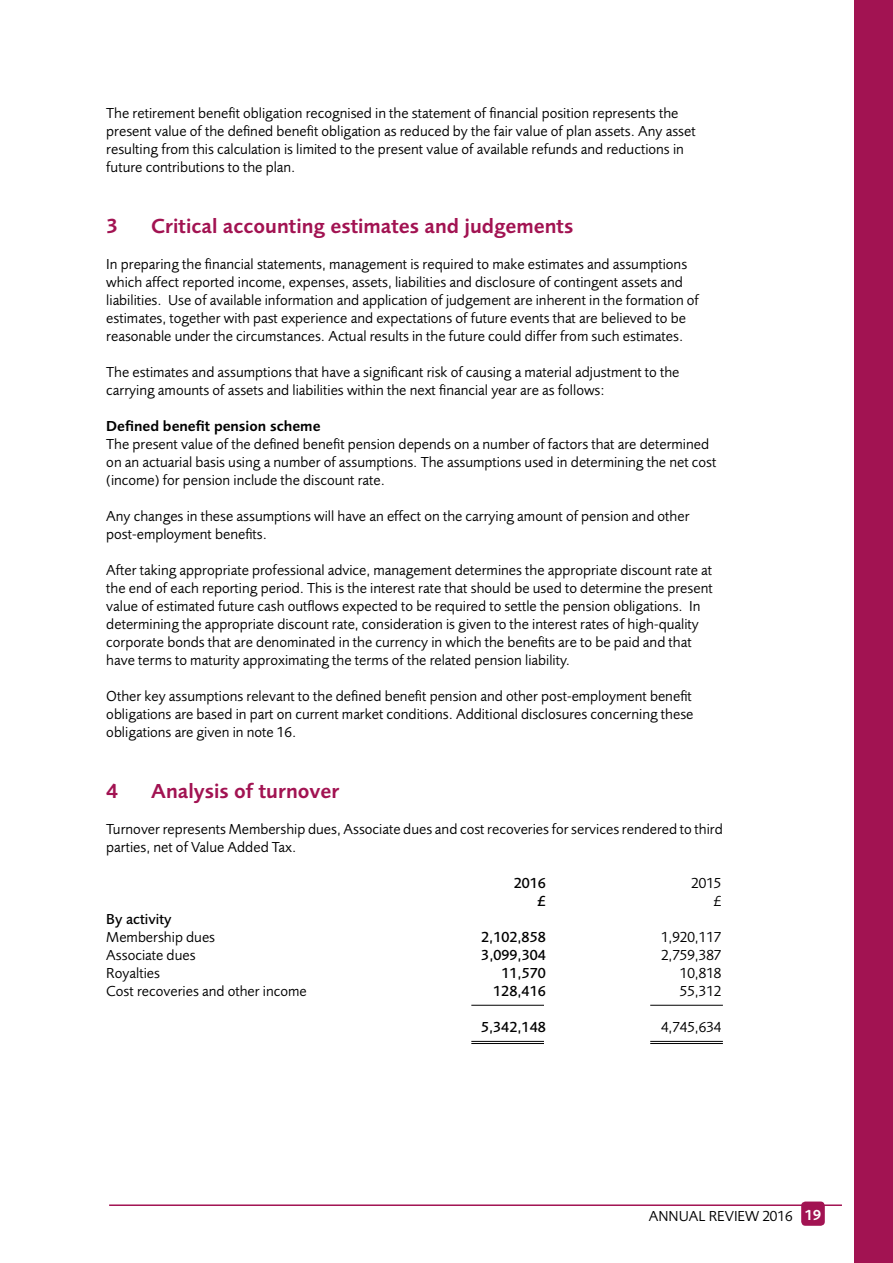
<style>
.page{position:relative;width:893px;height:1263px;background:#fff}
.page>*{position:absolute;margin:0;border:0;box-sizing:border-box;transform-origin:0 0}
.t1{font:600 21px "Foundry Sans";color:#a21352}
.t2{font:15px/18px "Foundry Sans";color:#000}
.t3{font:500 15px "Foundry Sans";color:#000}
.t4{font:600 15px "Foundry Sans";color:#000}
.s1{font-weight:600;color:#fff}
</style>
<div class="page">
<div style="left:801px;top:1201px;width:24px;height:25px;background:#a21352;border-radius:4px"></div>
<hr style="left:109px;top:1204px;width:733px;height:2px;background:#a21352">
<div style="left:855px;top:0;width:38px;height:1263px;background:#a21352"></div>
<hr style="left:471px;top:1005px;width:73px;height:1px;background:#000">
<hr style="left:471px;top:1041px;width:73px;height:1px;background:#000">
<hr style="left:471px;top:1043px;width:73px;height:1px;background:#000">
<hr style="left:650px;top:1043px;width:73px;height:1px;background:#000">
<hr style="left:650px;top:1041px;width:73px;height:1px;background:#000">
<hr style="left:650px;top:1005px;width:73px;height:1px;background:#000">
<p class="t2" style="left:106px;top:104px;width:591px">The retirement benefit obligation recognised in the statement of financial position represents the present value of the defined benefit obligation as reduced by the fair value of plan assets. Any asset resulting from this calculation is limited to the present value of available refunds and reductions in future contributions to the plan.</p>
<h1 class="t1" style="left:106px;top:214px;width:14px">3</h1>
<h1 class="t1" style="left:151px;top:214px;width:424px">Critical accounting estimates and judgements</h1>
<p class="t2" style="left:106px;top:255px;width:594px">In preparing the financial statements, management is required to make estimates and assumptions which affect reported income, expenses, assets, liabilities and disclosure of contingent assets and liabilities. Use of available information and application of judgement are inherent in the formation of estimates, together with past experience and expectations of future events that are believed to be reasonable under the circumstances. Actual results in the future could differ from such estimates.</p>
<p class="t2" style="left:106px;top:363px;width:575px">The estimates and assumptions that have a significant risk of causing a material adjustment to the carrying amounts of assets and liabilities within the next financial year are as follows:</p>
<p class="t4" style="left:106px;top:417px;width:216px">Defined benefit pension scheme</p>
<p class="t2" style="left:106px;top:435px;width:612px">The present value of the defined benefit pension depends on a number of factors that are determined on an actuarial basis using a number of assumptions. The assumptions used in determining the net cost (income) for pension include the discount rate.</p>
<p class="t2" style="left:106px;top:507px;width:585px">Any changes in these assumptions will have an effect on the carrying amount of pension and other post-employment benefits.</p>
<p class="t2" style="left:106px;top:561px;width:608px">After taking appropriate professional advice, management determines the appropriate discount rate at the end of each reporting period. This is the interest rate that should be used to determine the present value of estimated future cash outflows expected to be required to settle the pension obligations. In determining the appropriate discount rate, consideration is given to the interest rates of high-quality corporate bonds that are denominated in the currency in which the benefits are to be paid and that have terms to maturity approximating the terms of the related pension liability.</p>
<p class="t2" style="left:106px;top:687px;width:589px;text-align:justify">Other key assumptions relevant to the defined benefit pension and other post-employment benefit obligations are based in part on current market conditions. Additional disclosures concerning these obligations are given in note 16.</p>
<h1 class="t1" style="left:106px;top:779px;width:14px">4</h1>
<h1 class="t1" style="left:151px;top:779px;width:190px">Analysis of turnover</h1>
<p class="t2" style="left:106px;top:820px;width:618px">Turnover represents Membership dues, Associate dues and cost recoveries for services rendered to third parties, net of Value Added Tax.</p>
<p class="t3" style="left:514px;top:874px;width:34px">2016</p>
<p class="t2" style="left:691px;top:874px;width:32px">2015</p>
<p class="t3" style="left:538px;top:892px;width:10px">£</p>
<p class="t2" style="left:714px;top:892px;width:9px">£</p>
<p class="t3" style="left:106px;top:910px;width:67px">By activity</p>
<p class="t2" style="left:106px;top:928px;width:110px">Membership dues</p>
<p class="t3" style="left:481px;top:928px;width:66px">2,102,858</p>
<p class="t2" style="left:661px;top:928px;width:62px">1,920,117</p>
<p class="t2" style="left:106px;top:946px;width:91px">Associate dues</p>
<p class="t3" style="left:481px;top:946px;width:66px">3,099,304</p>
<p class="t2" style="left:661px;top:946px;width:62px">2,759,387</p>
<p class="t2" style="left:106px;top:964px;width:55px">Royalties</p>
<p class="t3" style="left:501px;top:964px;width:46px">11,570</p>
<p class="t2" style="left:680px;top:964px;width:43px">10,818</p>
<p class="t2" style="left:106px;top:982px;width:202px">Cost recoveries and other income</p>
<p class="t3" style="left:493px;top:982px;width:54px">128,416</p>
<p class="t2" style="left:680px;top:982px;width:43px">55,312</p>
<p class="t3" style="left:481px;top:1018px;width:66px">5,342,148</p>
<p class="t2" style="left:661px;top:1018px;width:62px">4,745,634</p>
<p class="t2" style="left:649px;top:1206px;width:174px">ANNUAL REVIEW 2016 <span class="s1">19</span></p>
</div>
